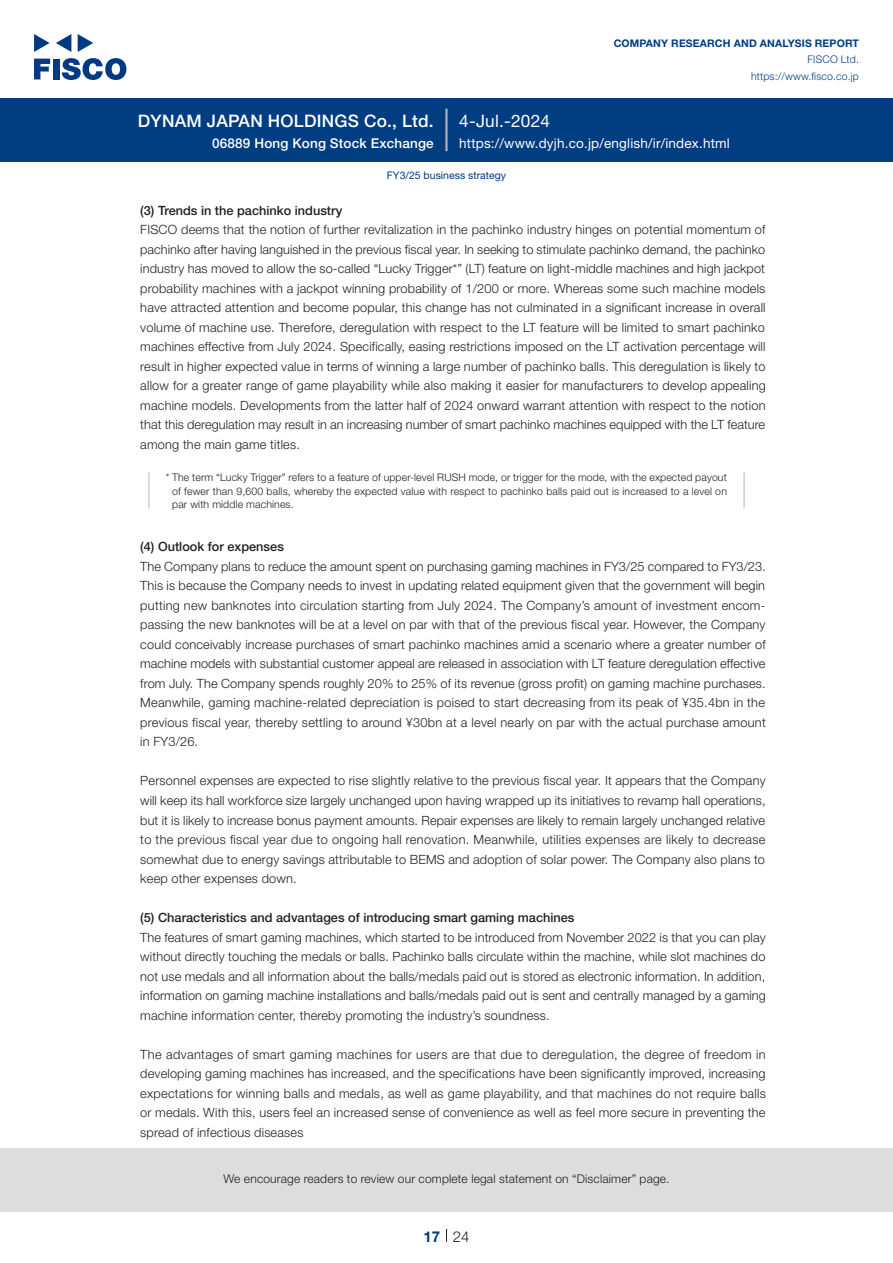
<style>
.page{position:relative;width:893px;height:1263px;background:#fff}
.page>*{position:absolute;margin:0;border:0;box-sizing:border-box;transform-origin:0 0}
.t1{font:500 17.25px "Helvetica Neue LT Std";letter-spacing:.015em;color:#fff}
.t2{font:17.25px "Helvetica Neue LT Std";letter-spacing:.015em;color:#fff}
.t3{font:300 15px "Helvetica Neue LT Std";color:#231f20}
.t4{font:700 15px "Helvetica Neue LT Std";color:#003d81}
.t5{font:13.5px "Helvetica Neue LT Std";letter-spacing:.015em;color:#fff}
.t6{font:500 13.5px "Helvetica Neue LT Std";letter-spacing:.015em;color:#fff}
.本文3mm_e{font:300 12.75px/19.5px "Helvetica Neue LT Std";letter-spacing:.015em;color:#231f20;text-align:justify}
.小タイトル3mm_e{font:500 12.75px "Helvetica Neue LT Std";color:#231f20}
.t7{font:300 12px "Helvetica Neue LT Std";letter-spacing:.015em;color:#231f20}
.t8{font:300 10.5px/13.5px "Helvetica Neue LT Std";letter-spacing:.015em;color:#231f20;text-align:justify}
.t9{font:700 10.5px "Helvetica Neue LT Std";letter-spacing:.015em;color:#003d81}
.t10{font:300 10.5px/16.5px "Helvetica Neue LT Std";letter-spacing:.015em;color:#003d81;text-align:right}
.ヘッダー_e{font:10.5px "Helvetica Neue LT Std";color:#003d81}
</style>
<div class="page">
<div style="left:0;top:1148px;width:893px;height:64px;background:#ddd"></div>
<svg style="left:34px;top:59px;width:16px;height:20px"></svg>
<div style="left:53px;top:59px;width:6px;height:20px;background:#003a83"></div>
<svg style="left:62px;top:58px;width:64px;height:22px"></svg>
<svg style="left:34px;top:34px;width:16px;height:18px"></svg>
<svg style="left:78px;top:34px;width:15px;height:18px"></svg>
<svg style="left:56px;top:34px;width:15px;height:18px"></svg>
<div style="left:0;top:98px;width:893px;height:64px;background:#003d81"></div>
<hr style="left:445px;top:109px;width:3px;height:42px;background:#b5b5b6">
<svg style="left:446px;top:1229px;width:1px;height:13px"></svg>
<hr style="left:148px;top:472px;width:2px;height:36px;background:#d3d3d3">
<hr style="left:743px;top:472px;width:2px;height:36px;background:#d3d3d3">
<h1 class="t1" style="left:138px;top:110px;width:297px">DYNAM JAPAN HOLDINGS Co., Ltd.</h1>
<p class="t6" style="left:212px;top:135px;width:223px">06889 Hong Kong Stock Exchange</p>
<h1 class="t2" style="left:459px;top:110px;width:92px">4-Jul.-2024</h1>
<p class="t9" style="left:614px;top:37px;width:247px">COMPANY RESEARCH AND ANALYSIS REPORT</p>
<p class="t10" style="left:751px;top:51px;width:109px">FISCO Ltd. https://www.fisco.co j p.</p>
<p class="t5" style="left:459px;top:135px;width:272px">https://www.dyjh.co j p. /english /i r/ index.html</p>
<p class="ヘッダー_e" style="left:387px;top:169px;width:121px">FY3/25 business strategy</p>
<p class="小タイトル3mm_e" style="left:140px;top:203px;width:203px">3( ) Trends in the pachinko industry</p>
<p class="本文3mm_e" style="left:140px;top:220px;width:627px">FISCO deems that the notion of further revitalization in the pachinko industry hinges on potential momentum of pachinko after having languished in the previous fiscal year In. seeking to stimulate pachinko demand, the pachinko industry has moved to allow the so-called “Lucky Trigger*” (LT) feature on light-middle machines and high jackpot probability machines with a jackpot winning probability of 1/200 or more. Whereas some such machine models have attracted attention and become popular, this change has not culminated in a significant increase in overall volume of machine use. Therefore, deregulation with respect to the LT feature will be limited to smart pachinko machines effective from July 2024. Specifically, easing restrictions imposed on the LT activation percentage will result in higher expected value in terms of winning a large number of pachinko balls. This deregulation is likely to allow for a greater range of game playability while also making it easier for manufacturers to develop appealing machine models. Developments from the latter half of 2024 onward warrant attention with respect to the notion that this deregulation may result in an increasing number of smart pachinko machines equipped with the LT feature among the main game titles.</p>
<p class="t8" style="left:172px;top:470px;width:556px;text-indent:-6px">* The term “Lucky Trigger” refers to a feature of upper-level RUSH mode, or trigger for the mode, with the expected payout of fewer than 9,600 balls, whereby the expected value with respect to pachinko balls paid out is increased to a level on par with middle machines.</p>
<p class="小タイトル3mm_e" style="left:140px;top:539px;width:145px">4( ) Outlook for expenses</p>
<p class="本文3mm_e" style="left:140px;top:556px;width:627px">The Company plans to reduce the amount spent on purchasing gaming machines in FY3/25 compared to FY3/23.<br>This is because the Company needs to invest in updating related equipment given that the government will begin</p>
<p class="本文3mm_e" style="left:140px;top:615px;width:627px">passing the new banknotes will be at a level on par with that of the previous fiscal year. However, the Company</p>
<p class="本文3mm_e" style="left:140px;top:595px;width:627px">putting new banknotes into circulation starting from July 2024. The Company s’ amount of investment encom-</p>
<p class="本文3mm_e" style="left:140px;top:634px;width:627px">could conceivably increase purchases of smart pachinko machines amid a scenario where a greater number of machine models with substantial customer appeal are released in association with LT feature deregulation effective from July. The Company spends roughly 20% to 25% of its revenue (gross profit) on gaming machine purchases.<br>Meanwhile, gaming machine-related depreciation is poised to start decreasing from its peak of ¥35.4bn in the previous fiscal year, thereby settling to around ¥30bn at a level nearly on par with the actual purchase amount in FY3/26.</p>
<p class="本文3mm_e" style="left:140px;top:771px;width:627px">Personnel expenses are expected to rise slightly relative to the previous fiscal year It. appears that the Company will keep its hall workforce size largely unchanged upon having wrapped up its initiatives to revamp hall operations, but isit likely to increase bonus payment amounts. Repair expenses are likely to remain largely unchanged relative to the previous fiscal year due to ongoing hall renovation. Meanwhile, utilities expenses are likely to decrease somewhat due to energy savings attributable to BEMS and adoption of solar power. The Company also plans to keep other expenses down.</p>
<p class="小タイトル3mm_e" style="left:140px;top:910px;width:436px">5( ) Characteristics and advantages of introducing smart gaming machines</p>
<p class="本文3mm_e" style="left:140px;top:927px;width:627px">The features of smart gaming machines, which started to be introduced from November 2022 is that you can play without directly touching the medals or balls. Pachinko balls circulate within the machine, while slot machines do not use medals and all information about the balls/medals paid out is stored as electronic information In. addition, information on gaming machine installations and balls/medals paid out is sent and centrally managed by a gaming machine information center, thereby promoting the industry s’ soundness.</p>
<p class="本文3mm_e" style="left:140px;top:1044px;width:627px">The advantages of smart gaming machines for users are that due to deregulation, the degree of freedom in developing gaming machines has increased, and the specifications have been significantly improved, increasing expectations for winning balls and medals, as well as game playability, and that machines do not require balls or medals. With this, users feel an increased sense of convenience as well as feel more secure in preventing the spread of infectious diseases</p>
<p class="t7" style="left:223px;top:1171px;width:448px">We encourage readers to review our complete legal statement on “Disclaimer” page.</p>
<p class="t4" style="left:423px;top:1227px;width:18px">17</p>
<p class="t3" style="left:453px;top:1227px;width:18px">24</p>
</div>
